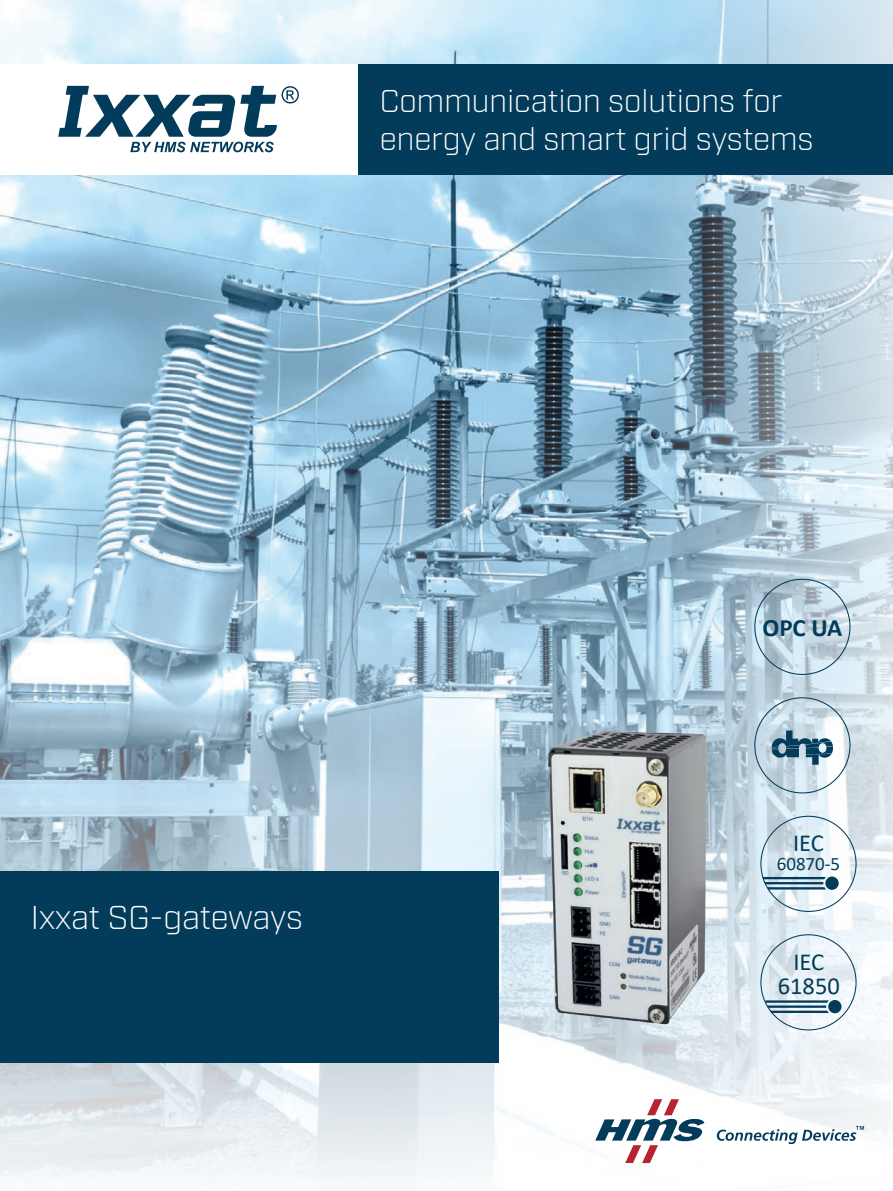
<style>
.page{position:relative;width:893px;height:1191px;background:#fff}
.page>*{position:absolute;margin:0;border:0;box-sizing:border-box;transform-origin:0 0}
.t1{font:300 33px "Industry";letter-spacing:-.005em;color:#fff}
.t2{font:300 31.5px/37.8px "Industry";color:#fff}
.t3{font:700 25.05px "Calibri";color:#033c5b}
.t4{font:24.45px "Calibri";color:#033c5b}
.t5{font:18.9px "Calibri";color:#033c5b}
</style>
<div class="page">
<img style="left:0;top:0;width:644px;height:1185px">
<svg style="left:644px;top:0;width:249px;height:1164px;background:#bfd3df"></svg>
<div style="left:357px;top:64px;width:536px;height:110px;background:#033c5b"></div>
<div style="left:0;top:871px;width:499px;height:192px;background:#033c5b"></div>
<div style="left:0;top:64px;width:357px;height:110px;background:#fff"></div>
<svg style="left:58px;top:86px;width:241px;height:66px"></svg>
<img style="left:540px;top:723px;width:175px;height:307px">
<svg style="left:772px;top:730px;width:61px;height:34px;background:#7798aa"></svg>
<div style="left:825px;top:876px;width:14px;height:14px;background:#033c5b;border-radius:50%"></div>
<svg style="left:762px;top:877px;width:64px;height:12px"></svg>
<div style="left:828px;top:1000px;width:13px;height:13px;background:#033c5b;border-radius:50%"></div>
<svg style="left:765px;top:1000px;width:64px;height:13px"></svg>
<svg style="left:595px;top:1099px;width:109px;height:64px"></svg>
<svg style="left:717px;top:1126px;width:147px;height:18px"></svg>
<p class="t2" style="left:380px;top:82px;width:435px">Communication solutions for energy and smart grid systems</p>
<p class="t1" style="left:31px;top:898px;width:274px">Ixxat SG-gateways</p>
<p class="t3" style="left:762px;top:610px;width:81px">OPC UA</p>
<p class="t4" style="left:793px;top:826px;width:32px">IEC</p>
<p class="t5" style="left:777px;top:850px;width:65px">60870-5</p>
<p class="t4" style="left:793px;top:944px;width:32px">IEC</p>
<p class="t4" style="left:778px;top:969px;width:63px">61850</p>
</div>
